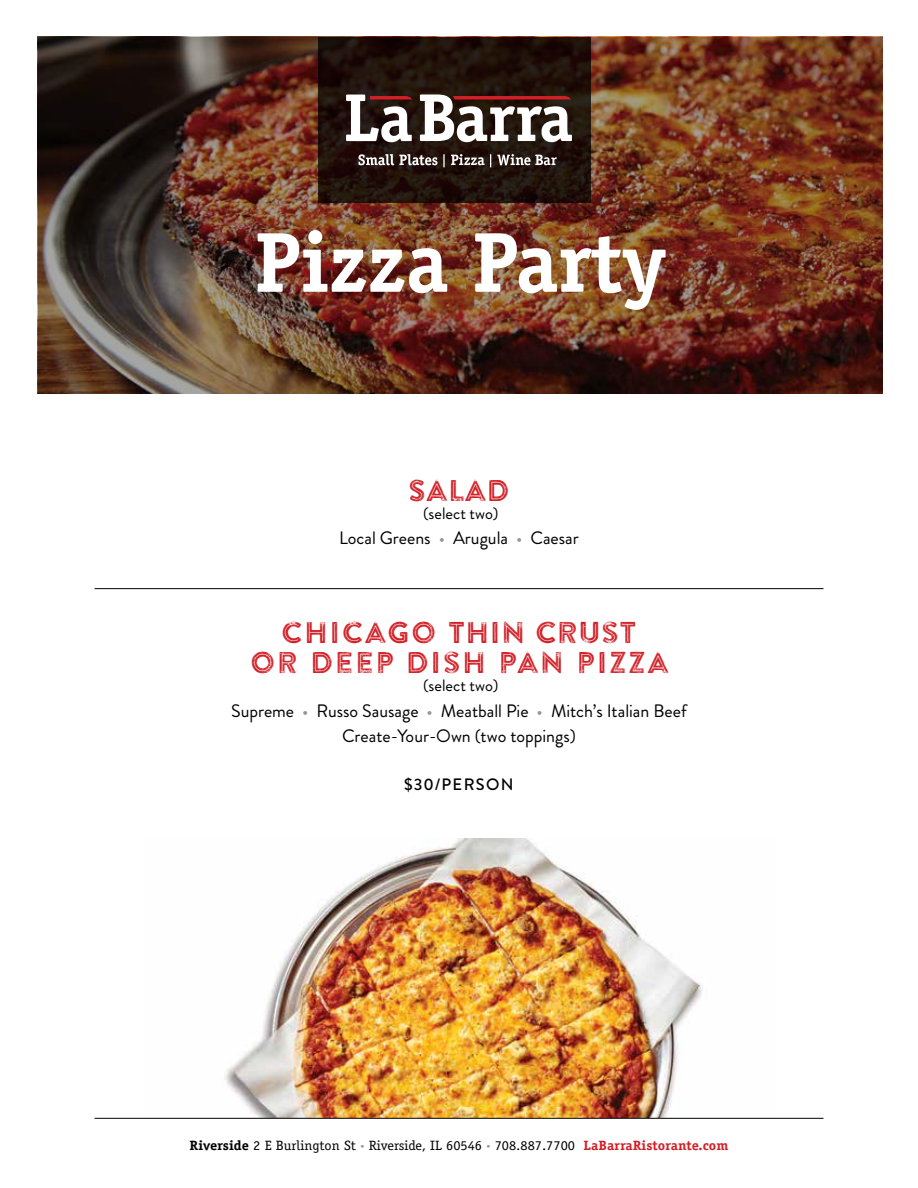
<style>
.page{position:relative;width:918px;height:1188px;background:#fff}
.page>*{position:absolute;margin:0;border:0;box-sizing:border-box;transform-origin:0 0}
.t1{font:700 85.35px "Officina Serif";letter-spacing:-.01em;color:#fff}
.t2{font:30px/30px "Brandon Printed Inline";letter-spacing:.05em;color:#d12027;text-align:center}
.t3{font:18px/25.5px "Brandon Grotesque";color:#000;text-align:center}
.t4{font:16.5px "Brandon Grotesque";color:#000}
.t5{font:500 16.5px "Brandon Grotesque";letter-spacing:.08em;color:#000}
.t6{font:13.5px "Officina Serif";color:#000;scale:1.06 1}
.s1{color:#939598}
.s2{font-weight:700}
.s3{font-size:7.5px;color:#939598}
.s4{font-weight:700;color:#d12027}
</style>
<div class="page">
<img style="left:145px;top:838px;width:630px;height:280px">
<img style="left:38px;top:37px;width:844px;height:357px">
<svg style="left:319px;top:37px;width:272px;height:165px;background:#1f110a"></svg>
<svg style="left:358px;top:154px;width:199px;height:13px"></svg>
<svg style="left:420px;top:94px;width:152px;height:48px"></svg>
<svg style="left:346px;top:95px;width:66px;height:47px"></svg>
<hr style="left:94px;top:588px;width:730px;height:1px;background:#000">
<hr style="left:94px;top:1118px;width:730px;height:1px;background:#000">
<h1 class="t1" style="left:254px;top:209px;width:413px">Pizza Party</h1>
<h2 class="t2" style="left:408px;top:475px;width:103px">SALAD</h2>
<p class="t4" style="left:423px;top:501px;width:77px">(select two)</p>
<p class="t3" style="left:339px;top:525px;width:241px">Local Greens <span class="s1">•</span> Arugula <span class="s1">•</span> Caesar</p>
<h2 class="t2" style="left:250px;top:617px;width:420px">CHICAGO THIN CRUST<br>OR DEEP DISH PAN PIZZA</h2>
<p class="t4" style="left:423px;top:674px;width:77px">(select two)</p>
<p class="t3" style="left:231px;top:698px;width:457px">Supreme <span class="s1">•</span> Russo Sausage <span class="s1">•</span> Meatball Pie <span class="s1">•</span> Mitch’s Italian Beef<br>Create-Your-Own (two toppings)</p>
<p class="t5" style="left:404px;top:773px;width:111px">$30/PERSON</p>
<p class="t6" style="left:190px;top:1138px;width:510px"><span class="s2">Riverside</span> 2 E Burlington St <span class="s3">•</span> Riverside, IL 60546 <span class="s3">•</span> 708.887.7700 <span class="s4">LaBarraRistorante.com</span></p>
</div>
